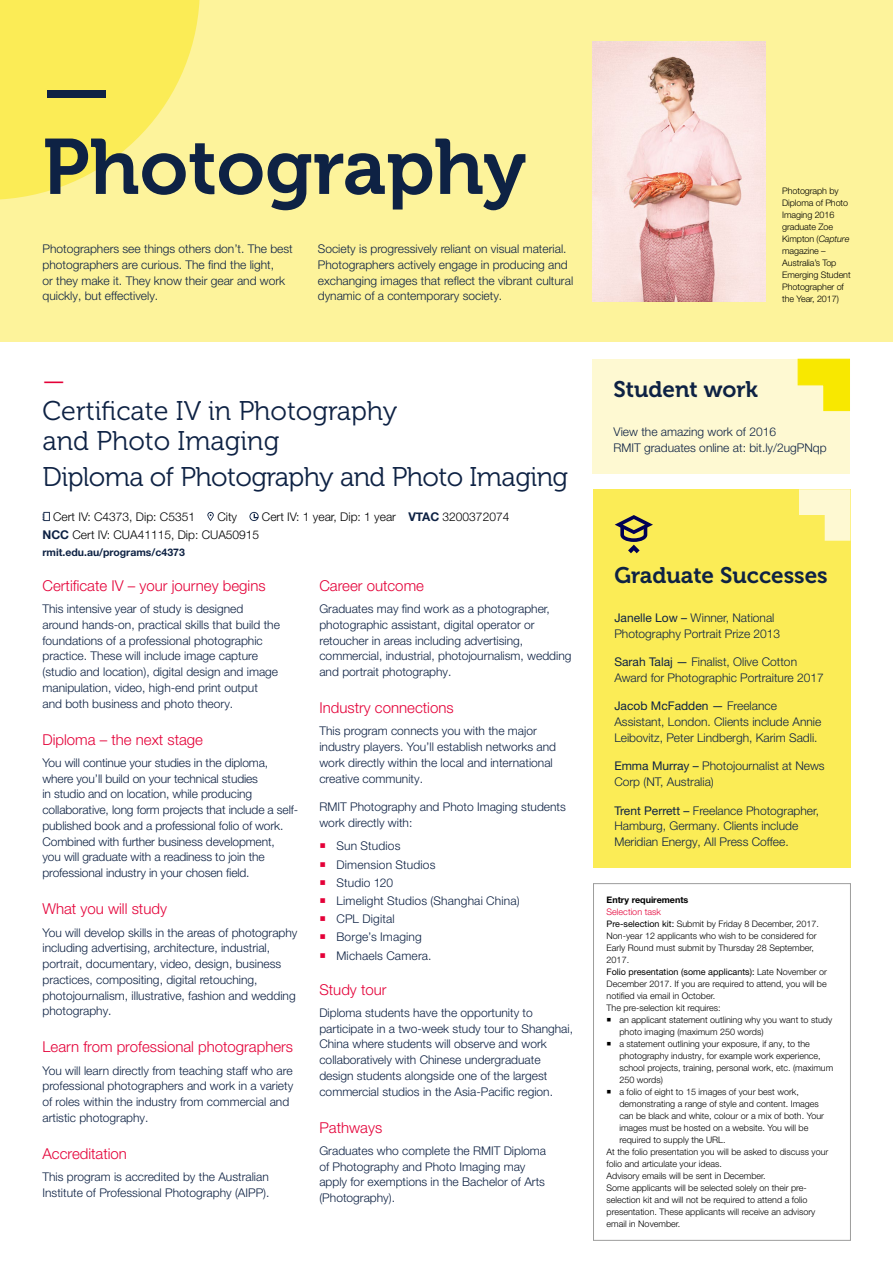
<style>
.page{position:relative;width:893px;height:1263px;background:#fff}
.page>*{position:absolute;margin:0;border:0;box-sizing:border-box;transform-origin:0 0}
.t1{font:78px/78px "Museo 700";color:#0e2244}
.t2{font:27px/30px "Museo 300";letter-spacing:-.01em;color:#0e2244}
.t3{font:27px "Museo 300";color:#e40138}
.t4{font:22.5px "Museo 700";color:#0e2244}
.t5{font:300 15px "Helvetica Neue LT Pro";color:#e40138}
.t6{font:300 12px/15.8px "Helvetica Neue LT Pro";color:#0e2244}
.t7{font:300 12px "Helvetica Neue LT Pro";color:#000}
.t8{font:700 10.5px "Helvetica Neue LT Pro";color:#0e2244}
.t9{font:300 9px/12px "Helvetica Neue LT Pro";color:#000}
.t10{font:700 9px "Helvetica Neue LT Pro";color:#000}
.s1{font-family:"Helvetica Neue";font-weight:700;color:#0e2244}
.s2{color:#e40138}
.s3{font-style:italic}
.s4{font-weight:400}
</style>
<div class="page">
<div style="left:0;top:0;width:893px;height:342px;background:#fdf39b"></div>
<svg style="left:0;top:0;width:200px;height:199px"></svg>
<svg style="left:43px;top:512px;width:7px;height:9px"></svg>
<svg style="left:207px;top:512px;width:7px;height:9px"></svg>
<svg style="left:249px;top:512px;width:10px;height:9px"></svg>
<div style="left:593px;top:883px;width:258px;height:358px;border:1px solid #9d9d9c"></div>
<img style="left:592px;top:42px;width:173px;height:259px">
<div style="left:592px;top:359px;width:257px;height:114px;background:#fef9d2"></div>
<svg style="left:798px;top:359px;width:52px;height:52px"></svg>
<div style="left:593px;top:489px;width:257px;height:378px;background:#fbec56"></div>
<svg style="left:799px;top:489px;width:51px;height:52px"></svg>
<svg style="left:615px;top:515px;width:38px;height:38px"></svg>
<h1 class="t1" style="left:43px;top:51px;width:485px">—<br>Photography</h1>
<p class="t6" style="left:43px;top:241px;width:252px">Photographers see things others don’t. The best photographers are curious. The find the light,<br>or they make it. They know their gear and work quickly, but effectively.</p>
<p class="t6" style="left:318px;top:241px;width:257px">Society is progressively reliant on visual material.<br>Photographers actively engage in producing and exchanging images that reflect the vibrant cultural dynamic of a contemporary society.</p>
<h2 class="t3" style="left:43px;top:366px;width:24px">—</h2>
<h2 class="t2" style="left:43px;top:396px;width:356px">Certificate IV in Photography and Photo Imaging</h2>
<h2 class="t2" style="left:43px;top:462px;width:527px">Diploma of Photography and Photo Imaging</h2>
<p class="t7" style="left:53px;top:509px;width:143px">Cert IV: C4373, Dip: C5351</p>
<p class="t7" style="left:217px;top:509px;width:21px">City</p>
<p class="t7" style="left:262px;top:509px;width:249px">Cert IV: 1 year, Dip: 1 year <span class="s1">VTAC</span> 3200372074</p>
<p class="t7" style="left:43px;top:527px;width:218px"><span class="s1">NCC</span> Cert IV: CUA41115, Dip: CUA50915</p>
<p class="t8" style="left:43px;top:546px;width:144px">rmit.edu.au/programs/c4373</p>
<p class="t5" style="left:43px;top:576px;width:225px">Certificate IV – your journey begins</p>
<p class="t6" style="left:43px;top:601px;width:239px">This intensive year of study is designed around hands-on, practical skills that build the foundations of a professional photographic practice. These will include image capture (studio and location), digital design and image manipulation, video, high-end print output and both business and photo theory.</p>
<p class="t5" style="left:43px;top:730px;width:162px">Diploma – the next stage</p>
<p class="t6" style="left:43px;top:754px;width:257px">You will continue your studies in the diploma, where you’ll build on your technical studies<br>in studio and on location, while producing collaborative, long form projects that include a self&shy;published book and a professional folio of work.<br>Combined with further business development,<br>you will graduate with a readiness to join the professional industry in your chosen field.</p>
<p class="t5" style="left:43px;top:900px;width:126px">What you will study</p>
<p class="t6" style="left:43px;top:924px;width:256px">You will develop skills in the areas of photography including advertising, architecture, industrial, portrait, documentary, video, design, business practices, compositing, digital retouching, photojournalism, illustrative, fashion and wedding photography.</p>
<p class="t5" style="left:43px;top:1038px;width:252px">Learn from professional photographers</p>
<p class="t6" style="left:43px;top:1062px;width:252px">You will learn directly from teaching staff who are professional photographers and work in a variety of roles within the industry from commercial and artistic photography.</p>
<p class="t5" style="left:43px;top:1144px;width:86px">Accreditation</p>
<p class="t6" style="left:43px;top:1169px;width:228px">This program is accredited by the Australian<br>Institute of Professional Photography (AIPP).</p>
<p class="t5" style="left:319px;top:576px;width:106px">Career outcome</p>
<p class="t6" style="left:319px;top:601px;width:254px">Graduates may find work as a photographer, photographic assistant, digital operator or retoucher in areas including advertising, commercial, industrial, photojournalism, wedding and portrait photography.</p>
<p class="t5" style="left:319px;top:699px;width:136px">Industry connections</p>
<p class="t6" style="left:319px;top:723px;width:238px">This program connects you with the major industry players. You’ll establish networks and work directly within the local and international creative community.</p>
<p class="t6" style="left:319px;top:799px;width:248px">RMIT Photography and Photo Imaging students work directly with:</p>
<p class="t6" style="left:319px;top:838px;width:83px"><span class="s2">○</span> Sun Studios</p>
<p class="t6" style="left:319px;top:856px;width:118px"><span class="s2">○</span> Dimension Studios</p>
<p class="t6" style="left:319px;top:874px;width:75px"><span class="s2">○</span> Studio 120</p>
<p class="t6" style="left:319px;top:893px;width:202px"><span class="s2">○</span> Limelight Studios (Shanghai China)</p>
<p class="t6" style="left:319px;top:911px;width:77px"><span class="s2">○</span> CPL Digital</p>
<p class="t6" style="left:319px;top:929px;width:104px"><span class="s2">○</span> Borge’s Imaging</p>
<p class="t6" style="left:319px;top:947px;width:114px"><span class="s2">○</span> Michaels Camera.</p>
<p class="t5" style="left:319px;top:980px;width:69px">Study tour</p>
<p class="t6" style="left:319px;top:1004px;width:255px">Diploma students have the opportunity to participate in a two-week study tour to Shanghai, China where students will observe and work collaboratively with Chinese undergraduate design students alongside one of the largest commercial studios in the Asia-Pacific region.</p>
<p class="t5" style="left:319px;top:1118px;width:64px">Pathways</p>
<p class="t6" style="left:319px;top:1142px;width:228px">Graduates who complete the RMIT Diploma of Photography and Photo Imaging may apply for exemptions in the Bachelor of Arts (Photography).</p>
<p class="t9" style="left:782px;top:184px;width:70px">Photograph by<br>Diploma of Photo<br>Imaging 2016 graduate Zoe<br>Kimpton (<span class="s3">Capture </span>magazine –<br>Australia’s Top<br>Emerging Student<br>Photographer of the Year, 2017)</p>
<h3 class="t4" style="left:613px;top:377px;width:146px">Student work</h3>
<p class="t6" style="left:613px;top:424px;width:215px">View the amazing work of 2016<br>RMIT graduates online at: bit.ly/2ugPNqp</p>
<h3 class="t4" style="left:614px;top:562px;width:215px">Graduate Successes</h3>
<p class="t6" style="left:614px;top:609px;width:167px"><span class="s4">Janelle Low –</span> Winner, National<br>Photography Portrait Prize 2013</p>
<p class="t6" style="left:614px;top:654px;width:211px"><span class="s4">Sarah Talaj —</span> Finalist, Olive Cotton<br>Award for Photographic Portraiture 2017</p>
<p class="t6" style="left:614px;top:698px;width:208px"><span class="s4">Jacob McFadden —</span> Freelance<br>Assistant, London. Clients include Annie<br>Leibovitz, Peter Lindbergh, Karim Sadli.</p>
<p class="t6" style="left:614px;top:758px;width:212px"><span class="s4">Emma Murray –</span> Photojournalist at News<br>Corp (NT, Australia)</p>
<p class="t6" style="left:614px;top:802px;width:206px"><span class="s4">Trent Perrett –</span> Freelance Photographer,<br>Hamburg, Germany. Clients include<br>Meridian Energy, All Press Coffee.</p>
<p class="t10" style="left:607px;top:894px;width:83px">Entry requirements</p>
<p class="t9" style="left:607px;top:906px;width:222px"><span class="s2">Selection task<br></span><span class="s4">Pre-selection kit:</span> Submit by Friday 8 December, 2017.<br>Non-year 12 applicants who wish to be considered for Early Round must submit by Thursday 28 September, 2017.<br><span class="s4">Folio presentation (some applicants):</span> Late November or December 2017. If you are required to attend, you will be notified via email in October.<br>The pre-selection kit requires:</p>
<p class="t9" style="left:619px;top:1014px;width:214px;text-indent:-13px">○ an applicant statement outlining why you want to study photo imaging (maximum 250 words)</p>
<p class="t9" style="left:619px;top:1038px;width:215px;text-indent:-13px">○ a statement outlining your exposure, if any, to the photography industry, for example work experience, school projects, training, personal work, etc. (maximum 250 words)</p>
<p class="t9" style="left:607px;top:1086px;width:194px">○ a folio of eight to 15 images of your best work,</p>
<p class="t9" style="left:619px;top:1098px;width:201px">demonstrating a range of style and content. Images</p>
<p class="t9" style="left:619px;top:1110px;width:206px">can be black and white, colour or a mix of both. Your</p>
<p class="t9" style="left:619px;top:1122px;width:191px">images must be hosted on a website. You will be</p>
<p class="t9" style="left:619px;top:1134px;width:108px">required to supply the URL.</p>
<p class="t9" style="left:607px;top:1146px;width:223px">At the folio presentation you will be asked to discuss your</p>
<p class="t9" style="left:607px;top:1158px;width:117px">folio and articulate your ideas.</p>
<p class="t9" style="left:607px;top:1170px;width:161px">Advisory emails will be sent in December.</p>
<p class="t9" style="left:607px;top:1182px;width:202px">Some applicants will be selected solely on their pre-</p>
<p class="t9" style="left:607px;top:1194px;width:202px">selection kit and will not be required to attend a folio</p>
<p class="t9" style="left:607px;top:1206px;width:210px">presentation. These applicants will receive an advisory</p>
<p class="t9" style="left:607px;top:1218px;width:75px">email in November.</p>
</div>
